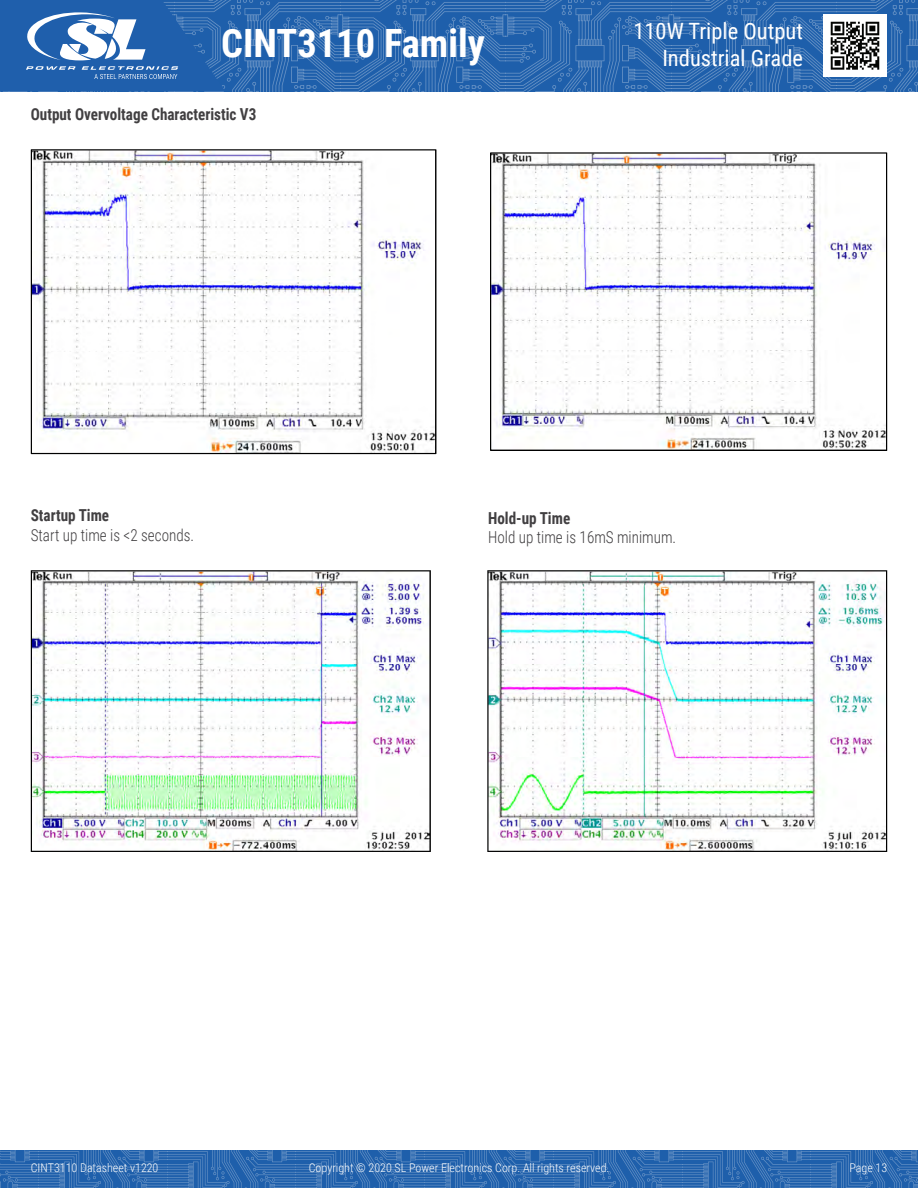
<style>
.page{position:relative;width:918px;height:1188px;background:#fff}
.page>*{position:absolute;margin:0;border:0;box-sizing:border-box;transform-origin:0 0}
.t1{font:700 39px "Roboto Condensed";color:#fff}
.t2{font:22.5px "Roboto Condensed";color:#fff}
.Features_text{font:700 16.5px "Roboto Condensed";color:#413f41;scale:.92 1}
.Features_text-2{font:300 16.5px "Roboto Condensed";color:#413f41;scale:.92 1}
.t3{font:300 12px "Roboto Condensed";color:#fff}
</style>
<div class="page">
<img style="left:0;top:1150px;width:918px;height:38px">
<img style="left:0;top:0;width:918px;height:92px">
<svg style="left:0;top:0;width:225px;height:91px;background:#4177b8"></svg>
<img style="left:824px;top:15px;width:62px;height:62px">
<svg style="left:31px;top:149px;width:405px;height:305px"></svg>
<svg style="left:490px;top:152px;width:397px;height:299px"></svg>
<svg style="left:31px;top:570px;width:400px;height:282px"></svg>
<svg style="left:487px;top:570px;width:400px;height:282px"></svg>
<h1 class="t1" style="left:221px;top:16px;width:265px">CINT3110 Family</h1>
<p class="Features_text" style="left:31px;top:103px;width:247px">Output Overvoltage Characteristic V3</p>
<h2 class="t2" style="left:633px;top:15px;width:171px">110W Triple Output</h2>
<h2 class="t2" style="left:662px;top:42px;width:142px">Industrial Grade</h2>
<p class="Features_text" style="left:31px;top:504px;width:87px">Startup Time</p>
<p class="Features_text-2" style="left:31px;top:523px;width:179px">Start up time is &lt;2 seconds.</p>
<p class="Features_text" style="left:488px;top:506px;width:91px">Hold-up Time</p>
<p class="Features_text-2" style="left:488px;top:526px;width:206px">Hold up time is 16mS minimum.</p>
<p class="t3" style="left:31px;top:1159px;width:129px">CINT3110 Datasheet v1220</p>
<p class="t3" style="left:309px;top:1159px;width:302px">Copyright © 2020 SL Power Electronics Corp. All rights reserved.</p>
<p class="t3" style="left:849px;top:1159px;width:39px">Page 13</p>
</div>
